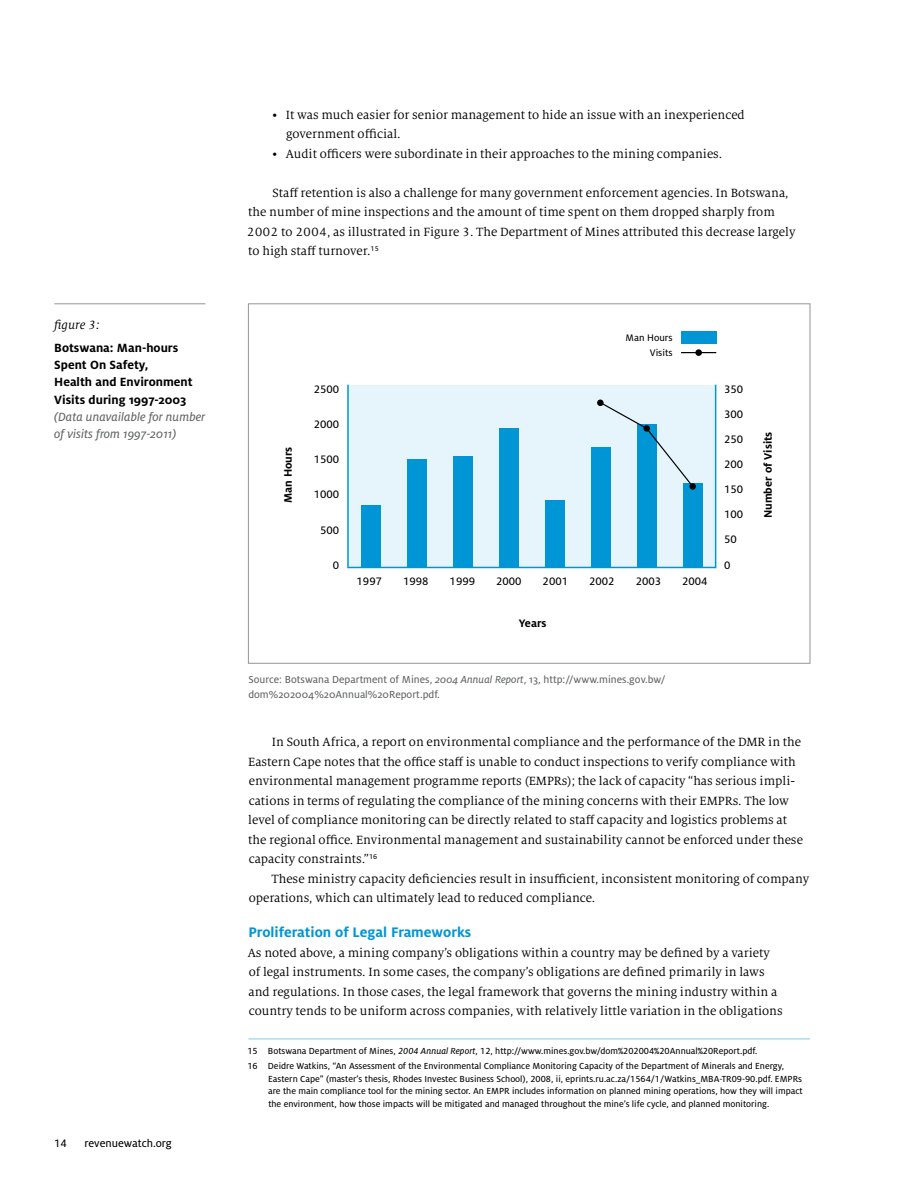
<style>
.page{position:relative;width:918px;height:1188px;background:#fff}
.page>*{position:absolute;margin:0;border:0;box-sizing:border-box;transform-origin:0 0}
.t1{font:700 15.3px "Milo OT";color:#0096d6}
.t2{font:13.2px/19.5px "Milo Serif OT";color:#000}
.t3{font:700 13.2px/17.2px "Milo OT";color:#000}
.t4{font:13.2px/17.2px "Milo OT Text Ita";color:#626466}
.t5{font:italic 13.2px "Milo Serif OT";color:#000}
.t6{font:12px/25.2px "Milo OT Text";color:#000}
.t7{font:700 12px "Milo OT";color:#000}
.t8{font:11.25px/15px "Milo OT Text";color:#626466}
.t9{font:10.5px/15px "Milo OT Text";color:#000;text-align:right}
.t10{font:9.75px/12.8px "Milo OT Text";color:#000}
.s1{font-family:"Milo OT Text Ita"}
</style>
<div class="page">
<hr style="left:248px;top:1039px;width:562px;height:1px;background:#80cbeb">
<hr style="left:681px;top:352px;width:35px;height:1px;background:#000">
<div style="left:695px;top:349px;width:7px;height:7px;background:#000;border-radius:50%"></div>
<hr style="left:54px;top:303px;width:151px;height:1px;background:#939598">
<div style="left:348px;top:385px;width:368px;height:182px;background:#e6f5fb"></div>
<div style="left:361px;top:505px;width:20px;height:62px;background:#0096d6"></div>
<div style="left:407px;top:459px;width:20px;height:108px;background:#0096d6"></div>
<div style="left:453px;top:456px;width:20px;height:111px;background:#0096d6"></div>
<div style="left:499px;top:428px;width:19px;height:139px;background:#0096d6"></div>
<div style="left:545px;top:500px;width:19px;height:67px;background:#0096d6"></div>
<div style="left:591px;top:447px;width:19px;height:120px;background:#0096d6"></div>
<div style="left:637px;top:424px;width:19px;height:143px;background:#0096d6"></div>
<div style="left:683px;top:483px;width:19px;height:84px;background:#0096d6"></div>
<hr style="left:348px;top:567px;width:368px;height:1px;background:#0096d6">
<hr style="left:347px;top:385px;width:2px;height:183px;background:#0096d6">
<hr style="left:715px;top:385px;width:1px;height:183px;background:#0096d6">
<svg style="left:602px;top:404px;width:89px;height:84px"></svg>
<div style="left:597px;top:400px;width:7px;height:6px;background:#000;border-radius:50%"></div>
<div style="left:643px;top:425px;width:7px;height:7px;background:#000;border-radius:50%"></div>
<div style="left:689px;top:483px;width:7px;height:7px;background:#000;border-radius:50%"></div>
<div style="left:681px;top:331px;width:35px;height:12px;background:#0096d6"></div>
<p class="t5" style="left:54px;top:318px;width:47px">figure 3:</p>
<p class="t3" style="left:54px;top:339px;width:140px">Botswana: Man-hours<br>Spent On Safety,<br>Health and Environment<br>Visits during 1997-2003</p>
<p class="t4" style="left:54px;top:408px;width:153px">(Data unavailable for number of visits from 1997-2011)</p>
<p class="t6" style="left:54px;top:1131px;width:14px">14</p>
<p class="t6" style="left:84px;top:1131px;width:89px">revenuewatch.org</p>
<p class="t2" style="left:286px;top:105px;width:460px;text-indent:-14px">• It was much easier for senior management to hide an issue with an inexperienced government official.</p>
<p class="t2" style="left:272px;top:144px;width:452px">• Audit officers were subordinate in their approaches to the mining companies.</p>
<p class="t2" style="left:247px;top:183px;width:550px;text-indent:26px">Staff retention is also a challenge for many government enforcement agencies. In Botswana, the number of mine inspections and the amount of time spent on them dropped sharply from 2002 to 2004, as illustrated in Figure 3. The Department of Mines attributed this decrease largely to high staff turnover.<sup>15</sup></p>
<p class="t7" style="left:281px;top:503px;width:58px;rotate:-90deg">Man Hours</p>
<p class="t6" style="left:314px;top:377px;width:27px">2500</p>
<p class="t6" style="left:314px;top:412px;width:27px">2000</p>
<p class="t6" style="left:314px;top:447px;width:27px">1500</p>
<p class="t6" style="left:314px;top:482px;width:27px">1000</p>
<p class="t6" style="left:320px;top:517px;width:21px">500</p>
<p class="t6" style="left:333px;top:553px;width:8px">0</p>
<p class="t9" style="left:626px;top:330px;width:49px">Man Hours<br>Visits</p>
<p class="t6" style="left:357px;top:568px;width:27px">1997</p>
<p class="t6" style="left:403px;top:568px;width:27px">1998</p>
<p class="t6" style="left:450px;top:568px;width:27px">1999</p>
<p class="t6" style="left:496px;top:568px;width:27px">2000</p>
<p class="t6" style="left:543px;top:568px;width:27px">2001</p>
<p class="t6" style="left:589px;top:568px;width:27px">2002</p>
<p class="t6" style="left:636px;top:568px;width:27px">2003</p>
<p class="t6" style="left:682px;top:568px;width:27px">2004</p>
<p class="t7" style="left:519px;top:617px;width:29px">Years</p>
<p class="t6" style="left:724px;top:376px;width:21px">350<br>300<br>250<br>200<br>150<br>100<br>50<br>0</p>
<p class="t8" style="left:248px;top:672px;width:419px">Source: Botswana Department of Mines, <span class="s1">2004 Annual Report</span>, 13, http://www.mines.gov.bw/ dom%202004%20Annual%20Report.pdf.</p>
<p class="t7" style="left:761px;top:518px;width:88px;rotate:-90deg">N umber of Visits</p>
<p class="t2" style="left:248px;top:733px;width:556px;text-indent:24px">In South Africa, a report on environmental compliance and the performance of the DMR in the Eastern Cape notes that the office staff is unable to conduct inspections to verify compliance with environmental management programme reports (EMPRs); the lack of capacity “has serious impli&shy;cations in terms of regulating the compliance of the mining concerns with their EMPRs. The low level of compliance monitoring can be directly related to staff capacity and logistics problems at the regional office. Environmental management and sustainability cannot be enforced under these capacity constraints.”<sup>16</sup></p>
<p class="t2" style="left:249px;top:869px;width:562px;text-indent:23px">These ministry capacity deficiencies result in insufficient, inconsistent monitoring of company operations, which can ultimately lead to reduced compliance.</p>
<p class="t1" style="left:248px;top:924px;width:224px">Proliferation of Legal Frameworks</p>
<p class="t2" style="left:248px;top:943px;width:536px">As noted above, a mining company’s obligations within a country may be defined by a variety of legal instruments. In some cases, the company’s obligations are defined primarily in laws and regulations. In those cases, the legal framework that governs the mining industry within a country tends to be uniform across companies, with relatively little variation in the obligations</p>
<p class="t10" style="left:247px;top:1043px;width:538px;line-height:14.9px">15 Botswana Department of Mines, <span class="s1">2004 Annual Report</span>, 12, http://www.mines.gov.bw/dom%202004%20Annual%20Report.pdf.<br>16 Deidre Watkins, “An Assessment of the Environmental Compliance Monitoring Capacity of the Department of Minerals and Energy,</p>
<p class="t10" style="left:268px;top:1072px;width:536px;text-align:justify">Eastern Cape” (master’s thesis, Rhodes Investec Business School), 2008, ii, eprints.ru.ac.za/1564/1/Watkins_MBA-TR09-90.pdf. EMPRs are the main compliance tool for the mining sector. An EMPR includes information on planned mining operations, how they will impact the environment, how those impacts will be mitigated and managed throughout the mine’s life cycle, and planned monitoring.</p>
</div>
